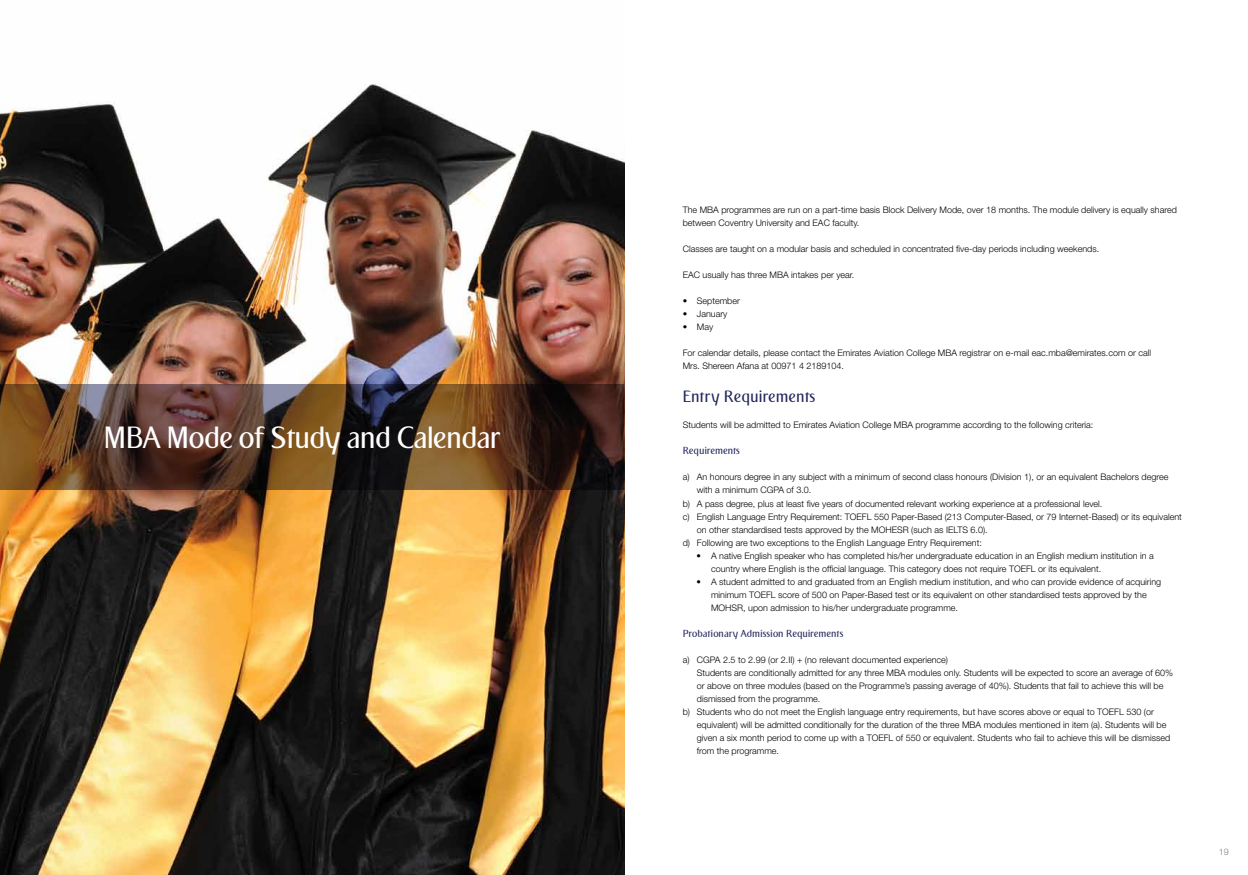
<style>
.page{position:relative;width:1248px;height:875px;background:#fff}
.page>*{position:absolute;margin:0;border:0;box-sizing:border-box;transform-origin:0 0}
.t1{font:30px "EK03 Plain M02";letter-spacing:-.03em;color:#fff}
.t2{font:16px "EK03 Plain M02";color:#20265b}
.t3{font:10px "EK03 Plain M02";color:#20265b}
.t4{font:300 9px/13px "Helvetica Neue";color:#000}
.t5{font:300 9px "Helvetica Neue";color:#808285}
</style>
<div class="page">
<img style="left:0;top:84px;width:624px;height:790px">
<svg style="left:0;top:385px;width:624px;height:105px;background:#533824"></svg>
<h1 class="t1" style="left:104px;top:420px;width:398px">MBA Mode of Study and Calendar</h1>
<p class="t4" style="left:682px;top:203px;width:495px">The MBA programmes are run on a part-time basis Block Delivery Mode, over 18 months. The module delivery is equally shared between Coventry University and EAC faculty.</p>
<p class="t4" style="left:682px;top:242px;width:418px">Classes are taught on a modular basis and scheduled in concentrated five-day periods including weekends.</p>
<p class="t4" style="left:682px;top:268px;width:173px">EAC usually has three MBA intakes per year.</p>
<p class="t4" style="left:682px;top:294px;width:59px">• September</p>
<p class="t4" style="left:682px;top:307px;width:46px">• January</p>
<p class="t4" style="left:682px;top:320px;width:32px">• May</p>
<p class="t4" style="left:682px;top:346px;width:470px">For calendar details, please contact the Emirates Aviation College MBA registrar on e-mail eac.mba@emirates.com or call<br>Mrs. Shereen Afana at 00971 4 2189104.</p>
<h2 class="t2" style="left:682px;top:387px;width:134px">Entry Requirements</h2>
<p class="t4" style="left:682px;top:418px;width:412px">Students will be admitted to Emirates Aviation College MBA programme according to the following criteria:</p>
<p class="t3" style="left:682px;top:445px;width:59px">Requirements</p>
<p class="t4" style="left:682px;top:470px;width:487px">a) An honours degree in any subject with a minimum of second class honours (Division 1), or an equivalent Bachelors degree</p>
<p class="t4" style="left:696px;top:483px;width:116px">with a minimum CGPA of 3.0.</p>
<p class="t4" style="left:682px;top:496px;width:421px">b) A pass degree, plus at least five years of documented relevant working experience at a professional level.</p>
<p class="t4" style="left:682px;top:509px;width:500px">c) English Language Entry Requirement: TOEFL 550 Paper-Based (213 Computer-Based, or 79 Internet-Based) or its equivalent</p>
<p class="t4" style="left:696px;top:522px;width:292px">on other standardised tests approved by the MOHESR (such as IELTS 6.0).</p>
<p class="t4" style="left:682px;top:535px;width:301px">d) Following are two exceptions to the English Language Entry Requirement:</p>
<p class="t4" style="left:711px;top:548px;width:444px;text-indent:-14px">• A native English speaker who has completed his/her undergraduate education in an English medium institution in a country where English is the official language. This category does not require TOEFL or its equivalent.</p>
<p class="t4" style="left:711px;top:574px;width:451px;text-indent:-14px">• A student admitted to and graduated from an English medium institution, and who can provide evidence of acquiring minimum TOEFL score of 500 on Paper-Based test or its equivalent on other standardised tests approved by the<br>MOHSR, upon admission to his/her undergraduate programme.</p>
<p class="t3" style="left:682px;top:627px;width:162px">Probationary Admission Requirements</p>
<p class="t4" style="left:682px;top:652px;width:267px">a) CGPA 2.5 to 2.99 (or 2.II) + (no relevant documented experience)</p>
<p class="t4" style="left:696px;top:665px;width:478px">Students are conditionally admitted for any three MBA modules only. Students will be expected to score an average of 60%</p>
<p class="t4" style="left:696px;top:678px;width:468px">or above on three modules (based on the Programme’s passing average of 40%). Students that fail to achieve this will be</p>
<p class="t4" style="left:696px;top:691px;width:125px">dismissed from the programme.</p>
<p class="t4" style="left:682px;top:704px;width:472px">b) Students who do not meet the English language entry requirements, but have scores above or equal to TOEFL 530 (or</p>
<p class="t4" style="left:696px;top:717px;width:471px">equivalent) will be admitted conditionally for the duration of the three MBA modules mentioned in item (a). Students will be</p>
<p class="t4" style="left:696px;top:730px;width:475px">given a six month period to come up with a TOEFL of 550 or equivalent. Students who fail to achieve this will be dismissed</p>
<p class="t4" style="left:696px;top:743px;width:84px">from the programme.</p>
<p class="t5" style="left:1218px;top:846px;width:12px">19</p>
</div>
